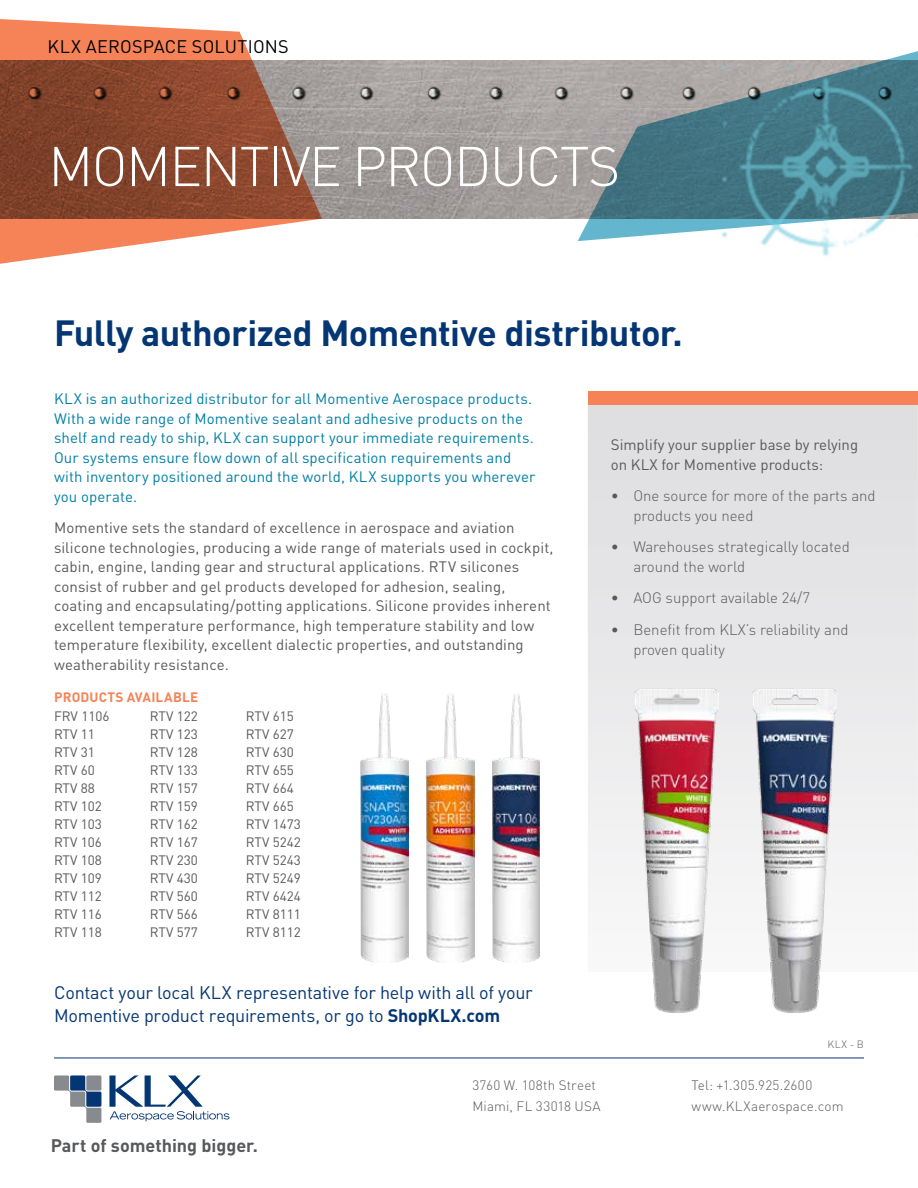
<style>
.page{position:relative;width:918px;height:1188px;background:#fff}
.page>*{position:absolute;margin:0;border:0;box-sizing:border-box;transform-origin:0 0}
.t1{font:300 55.05px "DIN Pro";letter-spacing:-.03em;color:#fff}
.t2{font:700 36px "DIN Pro";letter-spacing:-.015em;color:#043673}
.t3{font:18px/22.5px "DIN Pro";letter-spacing:-.015em;color:#043673}
.t4{font:700 18px "DIN Pro";color:#58595b}
.t5{font:18px "DIN Pro";letter-spacing:.01em;color:#000}
.t6{font:15px/19.5px "DIN Pro";letter-spacing:.005em;color:#58595b}
.t7{font:15px/19.5px "DIN Pro";letter-spacing:.005em;color:#007fa4}
.t8{font:300 15px/19.5px "DIN Pro";color:#58595b}
.t9{font:13.5px/18px "DIN Pro";color:#58595b}
.t10{font:300 13.5px/21px "DIN Pro";letter-spacing:.015em;color:#58595b}
.t11{font:700 13.5px "DIN Pro";letter-spacing:.015em;color:#f58357}
.t12{font:300 10.5px "DIN Pro";color:#58595b}
.s1{font-weight:700}
</style>
<div class="page">
<img style="left:322px;top:60px;width:256px;height:159px">
<img style="left:322px;top:70px;width:256px;height:48px">
<svg style="left:578px;top:60px;width:111px;height:181px;background:#7f969c"></svg>
<svg style="left:0;top:19px;width:322px;height:245px"></svg>
<img style="left:689px;top:51px;width:229px;height:205px">
<svg style="left:54px;top:1075px;width:47px;height:48px"></svg>
<svg style="left:109px;top:1076px;width:121px;height:45px"></svg>
<hr style="left:54px;top:1058px;width:810px;height:1px;background:#043673">
<svg style="left:588px;top:405px;width:330px;height:405px;background:#e5e5e6"></svg>
<div style="left:588px;top:392px;width:330px;height:13px;background:#f58357"></div>
<img style="left:753px;top:689px;width:84px;height:324px">
<img style="left:634px;top:689px;width:85px;height:324px">
<img style="left:425px;top:693px;width:49px;height:269px">
<img style="left:492px;top:694px;width:48px;height:268px">
<img style="left:360px;top:693px;width:48px;height:269px">
<p class="t5" style="left:48px;top:33px;width:243px">KLX AEROSPACE SOLUTIONS</p>
<h1 class="t1" style="left:48px;top:129px;width:573px">MOMENTIVE PRODUCTS</h1>
<h2 class="t2" style="left:54px;top:303px;width:630px">Fully authorized Momentive distributor.</h2>
<p class="t7" style="left:54px;top:387px;width:483px">KLX is an authorized distributor for all Momentive Aerospace products.<br>With a wide range of Momentive sealant and adhesive products on the shelf and ready to ship, KLX can support your immediate requirements.<br>Our systems ensure flow down of all specification requirements and with inventory positioned around the world, KLX supports you wherever you operate.</p>
<p class="t6" style="left:54px;top:516px;width:501px">Momentive sets the standard of excellence in aerospace and aviation silicone technologies, producing a wide range of materials used in cockpit, cabin, engine, landing gear and structural applications. RTV silicones consist of rubber and gel products developed for adhesion, sealing, coating and encapsulating/potting applications. Silicone provides inherent excellent temperature performance, high temperature stability and low temperature flexibility, excellent dialectic properties, and outstanding weatherability resistance.</p>
<p class="t9" style="left:54px;top:706px;width:57px">FRV 1106<br>RTV 11<br>RTV 31<br>RTV 60<br>RTV 88<br>RTV 102<br>RTV 103<br>RTV 106<br>RTV 108<br>RTV 109<br>RTV 112<br>RTV 116<br>RTV 118</p>
<p class="t9" style="left:150px;top:706px;width:49px;text-align:justify">RTV 122<br>RTV 123<br>RTV 128<br>RTV 133<br>RTV 157<br>RTV 159<br>RTV 162<br>RTV 167<br>RTV 230<br>RTV 430<br>RTV 560<br>RTV 566<br>RTV 577</p>
<p class="t9" style="left:246px;top:706px;width:56px">RTV 615<br>RTV 627<br>RTV 630<br>RTV 655<br>RTV 664<br>RTV 665<br>RTV 1473<br>RTV 5242<br>RTV 5243<br>RTV 5249<br>RTV 6424<br>RTV 8111<br>RTV 8112</p>
<p class="t11" style="left:54px;top:686px;width:146px">PRODUCTS AVAILABLE</p>
<p class="t3" style="left:54px;top:980px;width:480px">Contact your local KLX representative for help with all of your<br>Momentive product requirements, or go to <span class="s1">ShopKLX.com</span></p>
<p class="t6" style="left:611px;top:434px;width:249px">Simplify your supplier base by relying on KLX for Momentive products:</p>
<p class="t8" style="left:633px;top:485px;width:244px;text-indent:-22px">• One source for more of the parts and products you need</p>
<p class="t8" style="left:633px;top:536px;width:218px;text-indent:-22px">• Warehouses strategically located around the world</p>
<p class="t8" style="left:611px;top:587px;width:201px">• AOG support available 24/7</p>
<p class="t8" style="left:633px;top:619px;width:217px;text-indent:-22px">• Benefit from KLX’s reliability and proven quality</p>
<p class="t12" style="left:827px;top:1037px;width:38px">KLX - B</p>
<p class="t4" style="left:51px;top:1131px;width:209px">Part of something bigger.</p>
<p class="t10" style="left:472px;top:1074px;width:130px">3760 W. 108th Street<br>Miami, FL 33018 USA</p>
<p class="t10" style="left:691px;top:1074px;width:154px">Tel: +1.305.925.2600 www.KLXaerospace.com</p>
</div>
